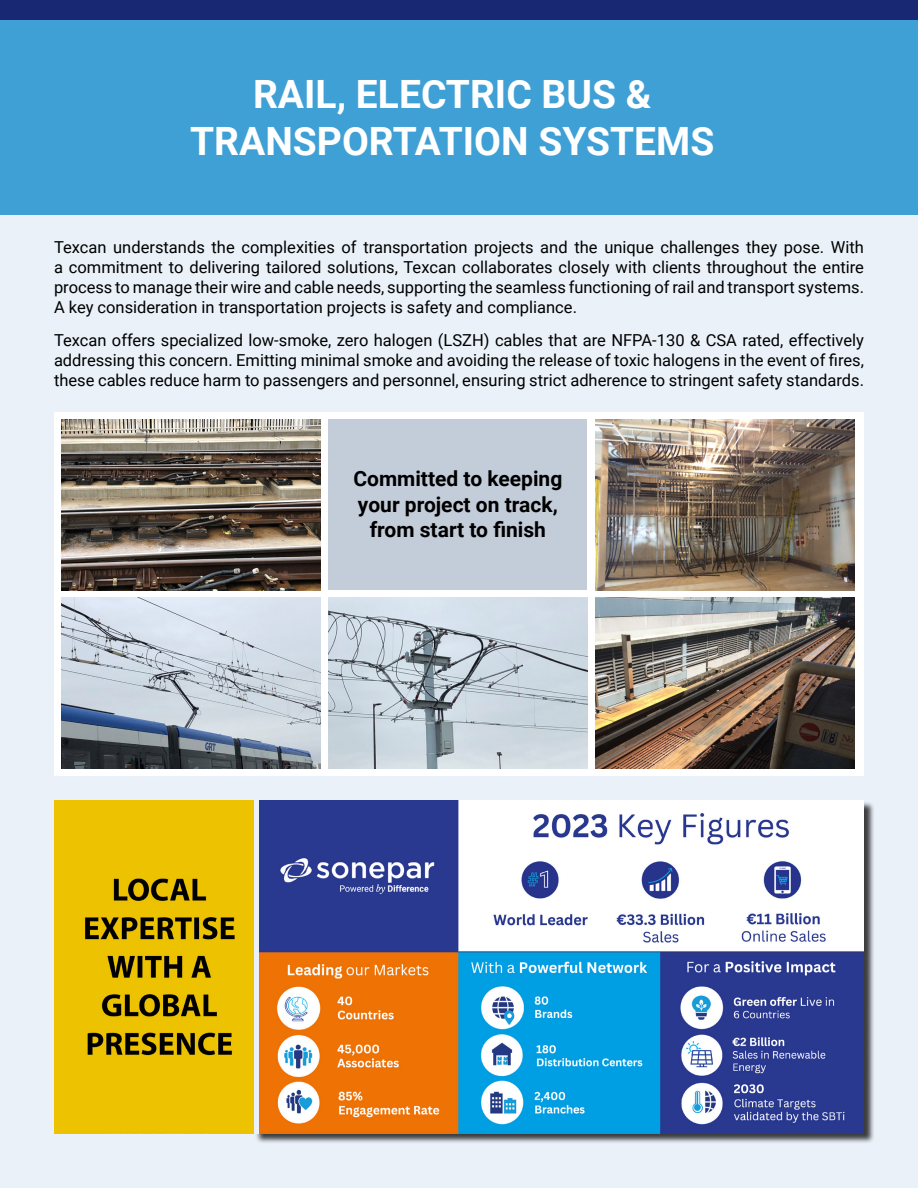
<style>
.page{position:relative;width:918px;height:1188px;background:#fff}
.page>*{position:absolute;margin:0;border:0;box-sizing:border-box;transform-origin:0 0}
.t1{font:700 39px/46.8px "Roboto";color:#fff;text-align:center}
.t2{font:700 21px/25.2px "Roboto";color:#000;text-align:center}
.t3{font:16.5px/19.8px "Roboto";color:#000;text-align:justify}
</style>
<div class="page">
<div style="left:0;top:175px;width:918px;height:1013px;background:#eaf1f9"></div>
<div style="left:0;top:19px;width:918px;height:196px;background:#3fa0d5"></div>
<div style="left:0;top:0;width:918px;height:19px;background:#182873"></div>
<div style="left:54px;top:412px;width:810px;height:364px;background:#fff"></div>
<img style="left:595px;top:598px;width:259px;height:170px">
<img style="left:328px;top:598px;width:259px;height:170px">
<img style="left:61px;top:598px;width:259px;height:170px">
<img style="left:61px;top:420px;width:259px;height:170px">
<img style="left:596px;top:420px;width:258px;height:170px">
<div style="left:328px;top:420px;width:259px;height:170px;background:#c3ccd9"></div>
<div style="left:255px;top:801px;width:620px;height:343px;background:#000;opacity:.75"></div>
<img style="left:259px;top:801px;width:605px;height:333px">
<img style="left:54px;top:801px;width:200px;height:333px">
<div style="left:254px;top:801px;width:5px;height:333px;background:#eaf1f9"></div>
<h1 class="t1" style="left:190px;top:69px;width:526px">RAIL, ELECTRIC BUS &amp;<br>TRANSPORTATION SYSTEMS</h1>
<p class="t3" style="left:54px;top:237px;width:812px">Texcan understands the complexities of transportation projects and the unique challenges they pose. With a commitment to delivering tailored solutions, Texcan collaborates closely with clients throughout the entire process to manage their wire and cable needs, supporting the seamless functioning of rail and transport systems.<br>A key consideration in transportation projects is safety and compliance.</p>
<p class="t3" style="left:54px;top:330px;width:812px">Texcan offers specialized low-smoke, zero halogen (LSZH) cables that are NFPA-130 &amp; CSA rated, effectively addressing this concern. Emitting minimal smoke and avoiding the release of toxic halogens in the event of fires, these cables reduce harm to passengers and personnel, ensuring strict adherence to stringent safety standards.</p>
<p class="t2" style="left:353px;top:465px;width:210px">Committed to keeping your project on track, from start to finish</p>
</div>
